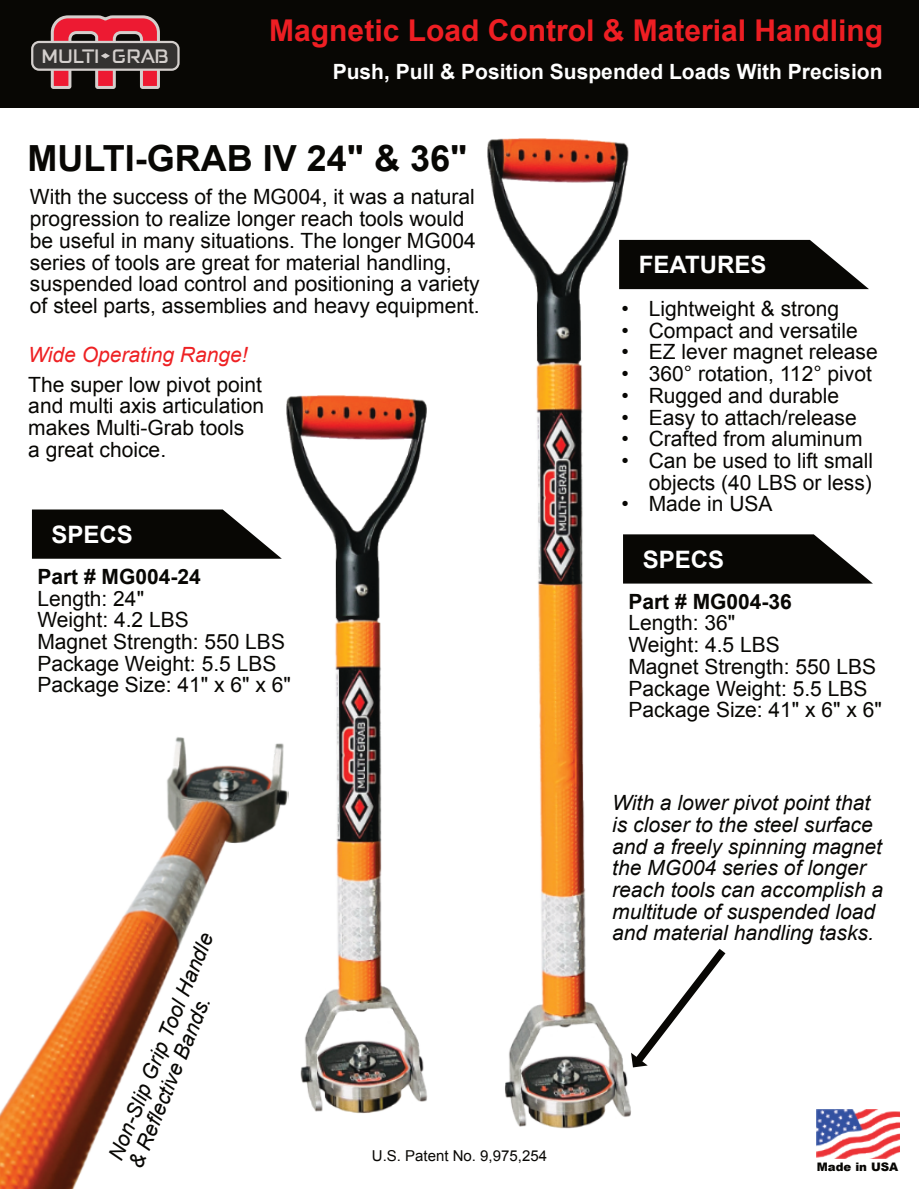
<style>
.page{position:relative;width:919px;height:1189px;background:#fff}
.page>*{position:absolute;margin:0;border:0;box-sizing:border-box;transform-origin:0 0}
.t1{font:700 36px "Arial";color:#080704}
.t2{font:700 30px "Arial";color:#ee1e23}
.t3{font:700 24px "Arial";color:#fff}
.t4{font:21px/21.8px "Arial";color:#080704}
.t5{font:italic 21px/21.8px "Arial";color:#080704}
.t6{font:700 21px "Arial";color:#fff}
.t7{font:700 21px "Arial";color:#080704}
.t8{font:italic 21px "Arial";color:#ee2123}
.t9{font:500 18.9px "Felonast";color:#d4cfcd}
.t10{font:15px "Arial";color:#080704}
.t11{font:900 11.7px "Arial";color:#080704}
</style>
<div class="page">
<img style="left:816px;top:1109px;width:83px;height:49px">
<div style="left:0;top:0;width:918px;height:108px;background:#080704"></div>
<div style="left:31px;top:41px;width:149px;height:30px;background:#343231;border:2px solid #d4cfcd;border-radius:7px"></div>
<svg style="left:49px;top:15px;width:112px;height:74px"></svg>
<svg style="left:631px;top:534px;width:241px;height:49px;background:#272623"></svg>
<svg style="left:32px;top:509px;width:249px;height:49px;background:#262522"></svg>
<svg style="left:631px;top:949px;width:94px;height:118px"></svg>
<svg style="left:631px;top:240px;width:237px;height:49px;background:#252422"></svg>
<img style="left:487px;top:138px;width:144px;height:990px">
<img style="left:286px;top:395px;width:140px;height:446px">
<img style="left:300px;top:841px;width:127px;height:272px">
<img style="left:0;top:726px;width:298px;height:462px">
<p class="t9" style="left:41px;top:48px;width:129px">MULTI GRAB</p>
<h2 class="t2" style="left:269px;top:19px;width:615px">Magnetic Load Control &amp; Material Handling</h2>
<p class="t6" style="left:333px;top:64px;width:551px">Push, Pull &amp; Position Suspended Loads With Precision</p>
<h1 class="t1" style="left:27px;top:145px;width:441px">MULTI-GRAB IV 24" &amp; 36"</h1>
<p class="t4" style="left:30px;top:188px;width:451px">With the success of the MG004, it was a natural progression to realize longer reach tools would be useful in many situations. The longer MG004 series of tools are great for material handling, suspended load control and positioning a variety of steel parts, assemblies and heavy equipment.</p>
<p class="t8" style="left:28px;top:346px;width:221px">Wide Operating Range!</p>
<p class="t4" style="left:28px;top:375px;width:237px">The super low pivot point and multi axis articulation makes Multi-Grab tools<br>a great choice.</p>
<p class="t3" style="left:52px;top:525px;width:83px">SPECS</p>
<p class="t7" style="left:37px;top:568px;width:165px">Part # MG004-24</p>
<p class="t4" style="left:37px;top:589px;width:255px">Length: 24"<br>Weight: 4.2 LBS<br>Magnet Strength: 550 LBS<br>Package Weight: 5.5 LBS<br>Package Size: 41" x 6" x 6"</p>
<p class="t5" style="left:107px;top:1155px;width:245px;rotate:-68deg">Non-Slip Grip Tool Handle &amp; Refl ective Bands.</p>
<p class="t10" style="left:372px;top:1149px;width:177px">U.S. Patent No. 9,975,254</p>
<p class="t3" style="left:638px;top:256px;width:129px">FEATURES</p>
<p class="t4" style="left:621px;top:300px;width:219px">• Lightweight &amp; strong</p>
<p class="t4" style="left:621px;top:321px;width:238px">• Compact and versatile</p>
<p class="t4" style="left:621px;top:343px;width:258px">• EZ lever magnet release</p>
<p class="t4" style="left:621px;top:365px;width:252px">• 360° rotation, 112° pivot</p>
<p class="t4" style="left:621px;top:386px;width:219px">• Rugged and durable</p>
<p class="t4" style="left:621px;top:408px;width:237px">• Easy to attach/release</p>
<p class="t4" style="left:621px;top:430px;width:242px">• Crafted from aluminum</p>
<p class="t4" style="left:621px;top:451px;width:253px;text-align:right">• Can be used to lift small objects (40 LBS or less)</p>
<p class="t4" style="left:621px;top:495px;width:153px">• Made in USA</p>
<p class="t3" style="left:642px;top:550px;width:83px">SPECS</p>
<p class="t7" style="left:628px;top:593px;width:165px">Part # MG004-36</p>
<p class="t4" style="left:628px;top:614px;width:255px">Length: 36"<br>Weight: 4.5 LBS<br>Magnet Strength: 550 LBS<br>Package Weight: 5.5 LBS<br>Package Size: 41" x 6" x 6"</p>
<p class="t5" style="left:612px;top:793px;width:272px">With a lower pivot point that is closer to the steel surface and a freely spinning magnet the MG004 series of longer reach tools can accomplish a multitude of suspended load and material handling tasks.</p>
<p class="t11" style="left:816px;top:1162px;width:83px">Made in USA</p>
</div>
